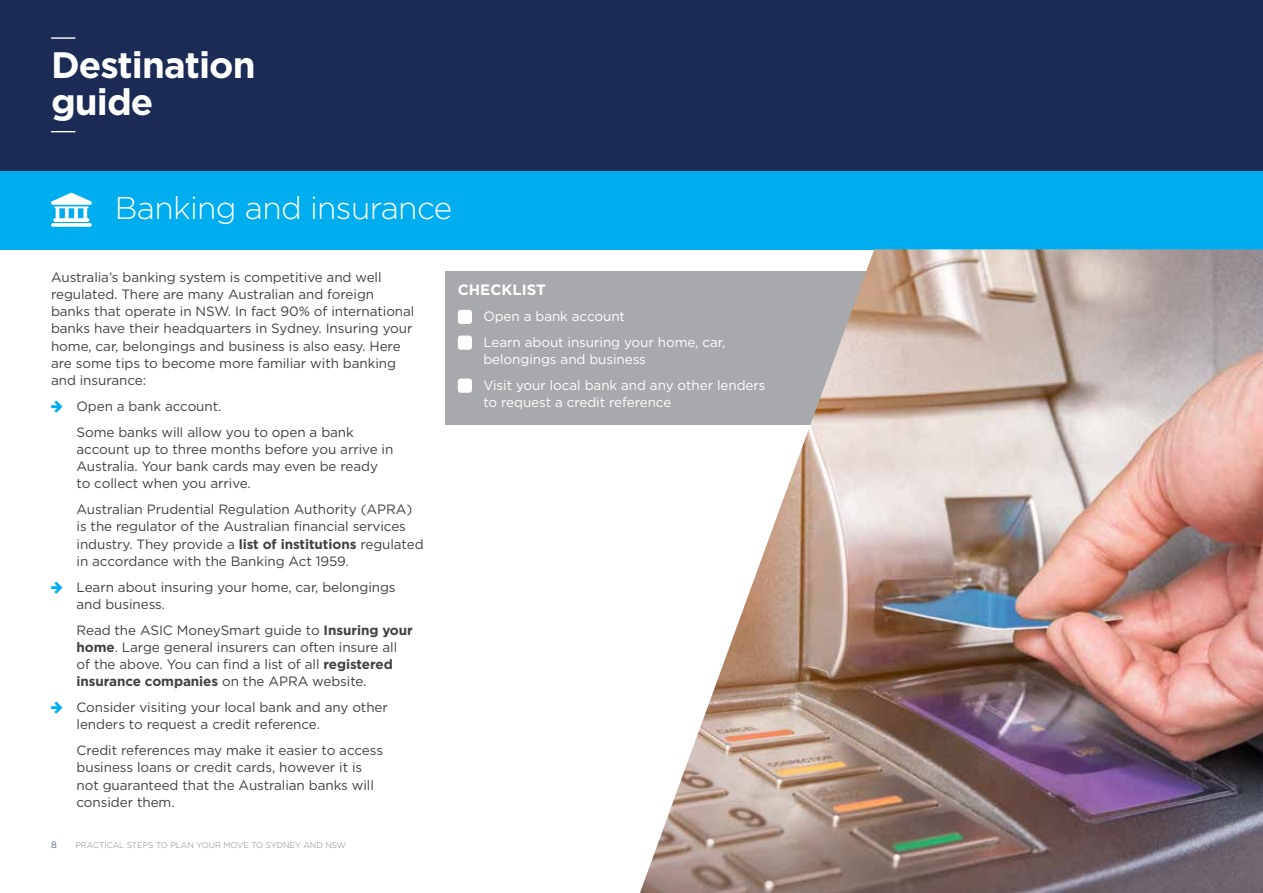
<style>
.page{position:relative;width:1263px;height:893px;background:#fff}
.page>*{position:absolute;margin:0;border:0;box-sizing:border-box;transform-origin:0 0}
.t1{font:700 36.75px/36.8px "Gotham";letter-spacing:-.025em;color:#fff}
.t2{font:300 31.5px "Gotham";letter-spacing:-.02em;color:#fff}
.t3{font:700 15px "Gotham";color:#fff}
.t4{font:13.5px/17.2px "Gotham";letter-spacing:-.005em;color:#414042}
.t5{font:13.5px/25.8px "Gotham";letter-spacing:-.005em;color:#fff}
.t6{font:300 9px "Gotham";color:#1b2b55}
.t7{font:300 8.25px "Gotham";color:#808285}
.s1{font-weight:700}
</style>
<div class="page">
<div style="left:0;top:170px;width:1263px;height:79px;background:#00aeef"></div>
<div style="left:0;top:0;width:1263px;height:170px;background:#1b2b55"></div>
<div style="left:445px;top:271px;width:478px;height:154px;background:#a7a9ac"></div>
<div style="left:458px;top:310px;width:14px;height:14px;background:#fff;border-radius:3px"></div>
<div style="left:458px;top:336px;width:14px;height:14px;background:#fff;border-radius:3px"></div>
<div style="left:458px;top:379px;width:14px;height:14px;background:#fff;border-radius:3px"></div>
<svg style="left:51px;top:223px;width:41px;height:4px"></svg>
<svg style="left:51px;top:193px;width:41px;height:29px"></svg>
<img style="left:640px;top:249px;width:623px;height:644px">
<hr style="left:51px;top:37px;width:24px;height:2px;background:#fff">
<svg style="left:51px;top:131px;width:24px;height:1px"></svg>
<h1 class="t1" style="left:51px;top:47px;width:206px">Destination guide</h1>
<h2 class="t2" style="left:115px;top:188px;width:339px">Banking and insurance</h2>
<p class="t4" style="left:51px;top:268px;width:365px">Australia’s banking system is competitive and well regulated. There are many Australian and foreign banks that operate in NSW. In fact 90% of international banks have their headquarters in Sydney. Insuring your home, car, belongings and business is also easy. Here are some tips to become more familiar with banking and insurance:</p>
<p class="t4" style="left:77px;top:393px;width:279px;line-height:25.8px">Open a bank account.<br>Some banks will allow you to open a bank</p>
<p class="t4" style="left:77px;top:440px;width:318px">account up to three months before you arrive in<br>Australia. Your bank cards may even be ready to collect when you arrive.</p>
<p class="t4" style="left:77px;top:500px;width:349px">Australian Prudential Regulation Authority (APRA) is the regulator of the Australian financial services industry. They provide a <span class="s1">list of institutions</span> regulated in accordance with the Banking Act 1959.</p>
<p class="t4" style="left:77px;top:578px;width:321px">Learn about insuring your home, car, belongings and business.</p>
<p class="t4" style="left:77px;top:621px;width:338px">Read the ASIC MoneySmart guide to <span class="s1">Insuring your home</span>. Large general insurers can often insure all of the above. You can find a list of all <span class="s1">registered insurance companies</span> on the APRA website.</p>
<p class="t4" style="left:77px;top:698px;width:313px">Consider visiting your local bank and any other lenders to request a credit reference.</p>
<p class="t4" style="left:77px;top:741px;width:308px">Credit references may make it easier to access business loans or credit cards, however it is not guaranteed that the Australian banks will consider them.</p>
<p class="t6" style="left:51px;top:839px;width:7px">8</p>
<p class="t7" style="left:75px;top:840px;width:272px">PRACTICAL STEPS TO PLAN YOUR MOVE TO SYDNEY AND NSW</p>
<p class="t3" style="left:458px;top:280px;width:89px">CHECKLIST</p>
<p class="t5" style="left:483px;top:303px;width:243px">Open a bank account<br>Learn about insuring your home, car,</p>
<p class="t5" style="left:483px;top:346px;width:284px">belongings and business<br>Visit your local bank and any other lenders</p>
<p class="t5" style="left:483px;top:389px;width:189px">to request a credit reference</p>
</div>
